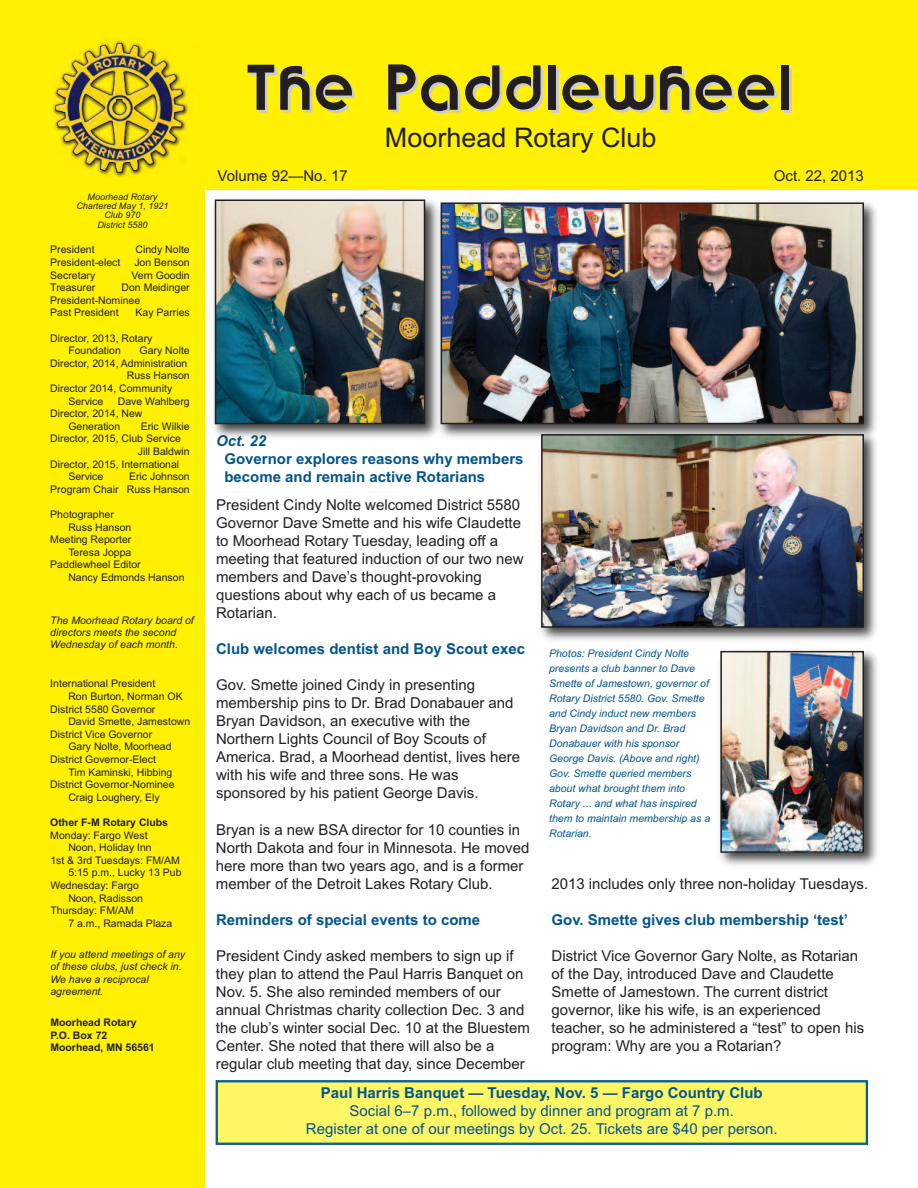
<style>
.page{position:relative;width:918px;height:1188px;background:#fff}
.page>*{position:absolute;margin:0;border:0;box-sizing:border-box;transform-origin:0 0}
.t1{font:54px "Brandish";letter-spacing:.05em;color:#231f20}
.t2{font:27px "Arial";color:#231f20}
.t3{font:15px/18px "Arial";color:#231f20}
.t4{font:700 15px/18px "Arial";color:#00548e}
.t5{font:15px/18px "Arial";color:#00548e;text-align:center}
.t6{font:italic 700 15px "Arial";color:#00548e}
.t7{font:10.5px/12.6px "Arial";color:#231f20}
.t8{font:italic 10.5px/15px "Arial";color:#00548e}
.t9{font:italic 10.5px/12.6px "Arial";color:#231f20}
.t10{font:700 10.5px/12.6px "Arial";color:#231f20}
.t11{font:italic 9px/9px "Arial";color:#231f20;text-align:center}
</style>
<div class="page">
<div style="left:0;top:0;width:205px;height:1188px;background:#fff101"></div>
<div style="left:0;top:0;width:918px;height:190px;background:#fff101"></div>
<img style="left:53px;top:39px;width:138px;height:139px">
<img style="left:444px;top:202px;width:433px;height:236px">
<img style="left:444px;top:205px;width:417px;height:216px">
<div style="left:441px;top:202px;width:423px;height:222px;border:2px solid #231f20"></div>
<img style="left:534px;top:427px;width:343px;height:214px">
<img style="left:544px;top:437px;width:317px;height:188px">
<div style="left:541px;top:434px;width:323px;height:194px;border:2px solid #231f20"></div>
<div style="left:218px;top:1082px;width:648px;height:61px;background:#fff666"></div>
<div style="left:217px;top:1081px;width:650px;height:63px;border:1px solid #00548e"></div>
<img style="left:720px;top:650px;width:158px;height:216px">
<img style="left:723px;top:654px;width:138px;height:196px">
<div style="left:720px;top:651px;width:144px;height:202px;border:2px solid #231f20"></div>
<img style="left:214px;top:199px;width:230px;height:239px">
<img style="left:218px;top:202px;width:204px;height:219px">
<div style="left:215px;top:199px;width:210px;height:225px;border:2px solid #231f20"></div>
<p class="t11" style="left:76px;top:192px;width:94px">Moorhead Rotary<br>Chartered May 1, 1921<br>Club 970</p>
<p class="t11" style="left:97px;top:221px;width:52px">District 5580</p>
<p class="t7" style="left:50px;top:243px;width:46px">President</p>
<p class="t7" style="left:136px;top:243px;width:56px">Cindy Nolte</p>
<p class="t7" style="left:50px;top:256px;width:72px">President-elect</p>
<p class="t7" style="left:134px;top:256px;width:57px">Jon Benson</p>
<p class="t7" style="left:50px;top:269px;width:46px">Secretary</p>
<p class="t7" style="left:131px;top:269px;width:60px">Vern Goodin</p>
<p class="t7" style="left:50px;top:281px;width:47px">Treasurer</p>
<p class="t7" style="left:50px;top:281px;width:141px;text-indent:71px">Don Meidinger<br>President-Nominee<br>Past President</p>
<p class="t7" style="left:136px;top:306px;width:56px">Kay Parries</p>
<p class="t7" style="left:68px;top:332px;width:86px;text-indent:-18px">Director, 2013, Rotary<br>Foundation</p>
<p class="t7" style="left:140px;top:344px;width:52px">Gary Nolte</p>
<p class="t7" style="left:50px;top:357px;width:139px">Director, 2014, Administration</p>
<p class="t7" style="left:127px;top:369px;width:65px">Russ Hanson</p>
<p class="t7" style="left:50px;top:382px;width:123px">Director 2014, Community</p>
<p class="t7" style="left:68px;top:395px;width:37px">Service</p>
<p class="t7" style="left:118px;top:395px;width:73px">Dave Wahlberg</p>
<p class="t7" style="left:50px;top:407px;width:94px">Director, 2014, New</p>
<p class="t7" style="left:68px;top:420px;width:53px">Generation</p>
<p class="t7" style="left:141px;top:420px;width:50px">Eric Wilkie</p>
<p class="t7" style="left:50px;top:432px;width:132px">Director, 2015, Club Service</p>
<p class="t7" style="left:138px;top:445px;width:53px">Jill Baldwin</p>
<p class="t7" style="left:50px;top:458px;width:130px">Director, 2015, International</p>
<p class="t7" style="left:68px;top:470px;width:37px">Service</p>
<p class="t7" style="left:50px;top:470px;width:141px;text-align:right">Eric Johnson<br>Program Chair Russ Hanson</p>
<p class="t7" style="left:50px;top:508px;width:65px">Photographer</p>
<p class="t7" style="left:68px;top:521px;width:65px">Russ Hanson</p>
<p class="t7" style="left:50px;top:533px;width:83px">Meeting Reporter</p>
<p class="t7" style="left:68px;top:546px;width:65px">Teresa Joppa</p>
<p class="t7" style="left:50px;top:558px;width:92px">Paddlewheel Editor</p>
<p class="t7" style="left:68px;top:571px;width:118px">Nancy Edmonds Hanson</p>
<p class="t9" style="left:50px;top:614px;width:145px;line-height:12px">The Moorhead Rotary board of directors meets the second<br>Wednesday of each month.</p>
<p class="t7" style="left:50px;top:678px;width:107px">International President</p>
<p class="t7" style="left:68px;top:690px;width:116px">Ron Burton, Norman OK</p>
<p class="t7" style="left:50px;top:703px;width:107px">District 5580 Governor</p>
<p class="t7" style="left:68px;top:715px;width:123px">David Smette, Jamestown</p>
<p class="t7" style="left:50px;top:728px;width:103px">District Vice Governor</p>
<p class="t7" style="left:68px;top:741px;width:105px">Gary Nolte, Moorhead</p>
<p class="t7" style="left:50px;top:753px;width:107px">District Governor-Elect</p>
<p class="t7" style="left:68px;top:766px;width:106px">Tim Kaminski, Hibbing</p>
<p class="t7" style="left:50px;top:778px;width:126px">District Governor-Nominee</p>
<p class="t7" style="left:68px;top:791px;width:93px">Craig Loughery, Ely</p>
<p class="t10" style="left:50px;top:816px;width:119px">Other F-M Rotary Clubs</p>
<p class="t7" style="left:50px;top:829px;width:99px">Monday: Fargo West</p>
<p class="t7" style="left:68px;top:841px;width:85px">Noon, Holiday Inn</p>
<p class="t7" style="left:50px;top:854px;width:131px">1st &amp; 3rd Tuesdays: FM/AM</p>
<p class="t7" style="left:68px;top:867px;width:115px">5:15 p.m., Lucky 13 Pub</p>
<p class="t7" style="left:50px;top:879px;width:90px">Wednesday: Fargo</p>
<p class="t7" style="left:68px;top:892px;width:76px">Noon, Radisson</p>
<p class="t7" style="left:50px;top:904px;width:85px">Thursday: FM/AM</p>
<p class="t7" style="left:68px;top:917px;width:105px">7 a.m., Ramada Plaza</p>
<p class="t9" style="left:50px;top:948px;width:136px">If you attend meetings of any of these clubs, just check in.<br>We have a reciprocal agreement.</p>
<p class="t10" style="left:50px;top:1016px;width:106px">Moorhead Rotary<br>P.O. Box 72<br>Moorhead, MN 56561</p>
<h1 class="t1" style="left:245px;top:60px;width:548px">The Paddlewheel</h1>
<h2 class="t2" style="left:385px;top:122px;width:273px">Moorhead Rotary Club</h2>
<p class="t3" style="left:774px;top:167px;width:92px">Oct. 22, 2013</p>
<p class="t3" style="left:218px;top:167px;width:132px">Volume 92—No. 17</p>
<p class="t6" style="left:216px;top:432px;width:52px">Oct. 22</p>
<p class="t4" style="left:224px;top:449px;width:301px">Governor explores reasons why members become and remain active Rotarians</p>
<p class="t3" style="left:216px;top:496px;width:309px">President Cindy Nolte welcomed District 5580<br>Governor Dave Smette and his wife Claudette to Moorhead Rotary Tuesday, leading off a meeting that featured induction of our two new members and Dave’s thought-provoking questions about why each of us became a Rotarian.</p>
<p class="t4" style="left:216px;top:640px;width:311px">Club welcomes dentist and Boy Scout exec</p>
<p class="t3" style="left:216px;top:676px;width:306px">Gov. Smette joined Cindy in presenting membership pins to Dr. Brad Donabauer and Bryan Davidson, an executive with the Northern Lights Council of Boy Scouts of America. Brad, a Moorhead dentist, lives here with his wife and three sons. He was sponsored by his patient George Davis.</p>
<p class="t3" style="left:216px;top:820px;width:315px">Bryan is a new BSA director for 10 counties in North Dakota and four in Minnesota. He moved here more than two years ago, and is a former member of the Detroit Lakes Rotary Club.</p>
<p class="t4" style="left:216px;top:910px;width:266px">Reminders of special events to come</p>
<p class="t3" style="left:216px;top:946px;width:316px">President Cindy asked members to sign up if they plan to attend the Paul Harris Banquet on Nov. 5. She also reminded members of our annual Christmas charity collection Dec. 3 and the club’s winter social Dec. 10 at the Bluestem Center. She noted that there will also be a regular club meeting that day, since December</p>
<p class="t8" style="left:549px;top:646px;width:163px">Photos: President Cindy Nolte presents a club banner to Dave<br>Smette of Jamestown, governor of<br>Rotary District 5580. Gov. Smette and Cindy induct new members<br>Bryan Davidson and Dr. Brad<br>Donabauer with his sponsor<br>George Davis. (Above and right)<br>Gov. Smette queried members about what brought them into<br>Rotary ... and what has inspired them to maintain membership as a<br>Rotarian.</p>
<p class="t3" style="left:551px;top:875px;width:318px">2013 includes only three non-holiday Tuesdays.</p>
<p class="t4" style="left:552px;top:911px;width:298px">Gov. Smette gives club membership ‘test’</p>
<p class="t3" style="left:552px;top:947px;width:314px">District Vice Governor Gary Nolte, as Rotarian of the Day, introduced Dave and Claudette Smette of Jamestown. The current district governor, like his wife, is an experienced teacher, so he administered a “test” to open his program: Why are you a Rotarian?</p>
<p class="t4" style="left:321px;top:1084px;width:443px">Paul Harris Banquet — Tuesday, Nov. 5 — Fargo Country Club</p>
<p class="t5" style="left:306px;top:1102px;width:473px">Social 6–7 p.m., followed by dinner and program at 7 p.m.<br>Register at one of our meetings by Oct. 25. Tickets are $40 per person.</p>
</div>
